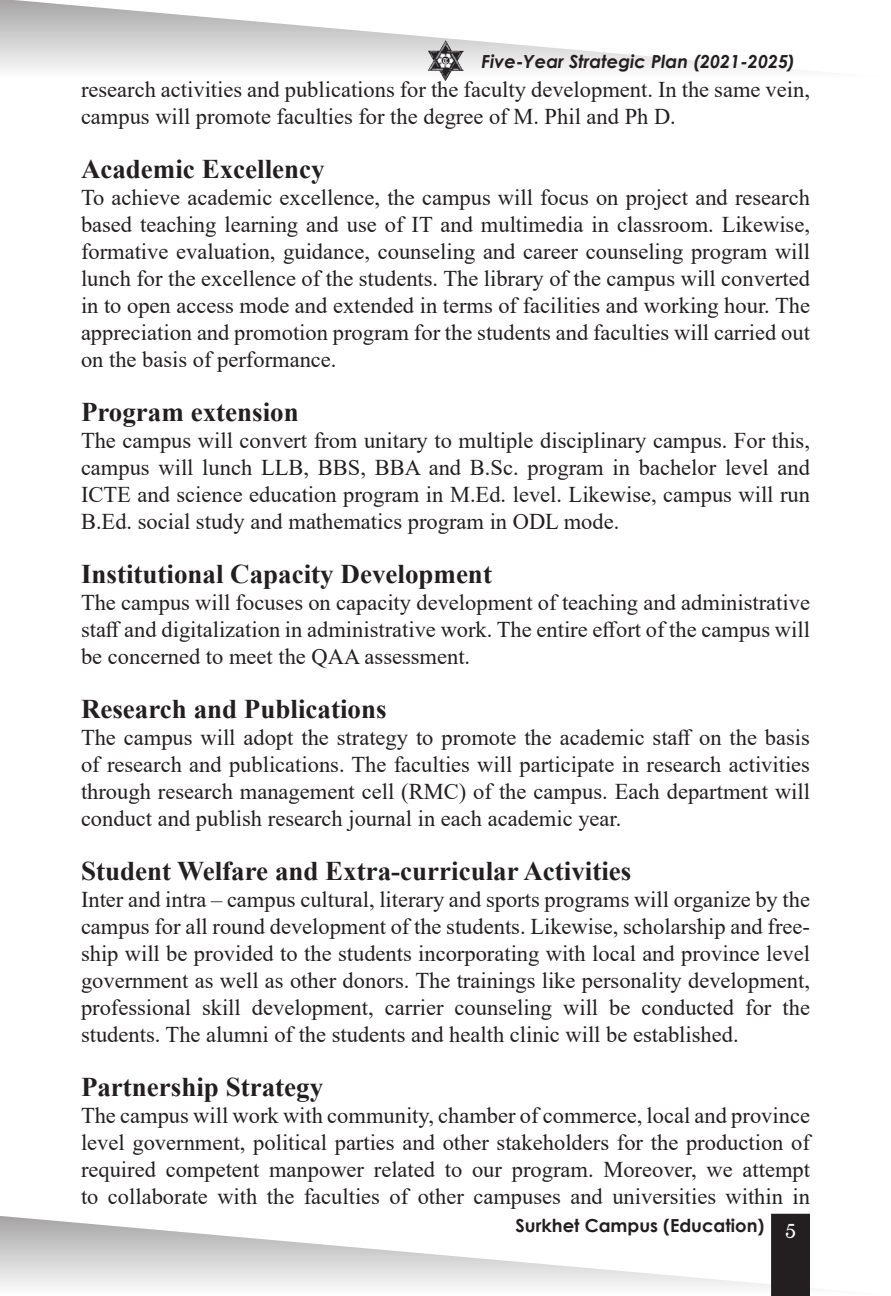
<style>
.page{position:relative;width:891px;height:1296px;background:#fff}
.page>*{position:absolute;margin:0;border:0;box-sizing:border-box;transform-origin:0 0}
.t1{font:700 27px "Times New Roman";color:#231f20}
.t2{font:22.5px/27px "Times New Roman";color:#231f20;text-align:justify}
.t3{font:20.25px "Aver";color:#fff}
.t4{font:italic 700 18px "Century Gothic";color:#231f20}
.t5{font:700 18px "Century Gothic";color:#231f20}
</style>
<div class="page">
<svg style="left:0;top:0;width:793px;height:72px"></svg>
<svg style="left:0;top:1216px;width:771px;height:71px"></svg>
<div style="left:771px;top:1214px;width:39px;height:82px;background:#231f20"></div>
<img style="left:428px;top:41px;width:35px;height:40px">
<p class="t4" style="left:482px;top:47px;width:315px">Five-Year Strategic Plan (2021-2025)</p>
<p class="t2" style="left:81px;top:75px;width:730px">research activities and publications for the faculty development. In the same vein, campus will promote faculties for the degree of M. Phil and Ph D.</p>
<p class="t1" style="left:81px;top:149px;width:245px">Academic Excellency</p>
<p class="t2" style="left:81px;top:183px;width:731px">To achieve academic excellence, the campus will focus on project and research based teaching learning and use of IT and multimedia in classroom. Likewise, formative evaluation, guidance, counseling and career counseling program will lunch for the excellence of the students. The library of the campus will converted in to open access mode and extended in terms of facilities and working hour. The appreciation and promotion program for the students and faculties will carried out on the basis of performance.</p>
<p class="t1" style="left:81px;top:392px;width:219px">Program extension</p>
<p class="t2" style="left:81px;top:426px;width:731px">The campus will convert from unitary to multiple disciplinary campus. For this, campus will lunch LLB, BBS, BBA and B.Sc. program in bachelor level and ICTE and science education program in M.Ed. level. Likewise, campus will run B.Ed. social study and mathematics program in ODL mode.</p>
<p class="t1" style="left:81px;top:554px;width:412px">Institutional Capacity Development</p>
<p class="t2" style="left:81px;top:588px;width:731px">The campus will focuses on capacity development of teaching and administrative staff and digitalization in administrative work. The entire effort of the campus will be concerned to meet the QAA assessment.</p>
<p class="t1" style="left:81px;top:689px;width:307px">Research and Publications</p>
<p class="t2" style="left:81px;top:723px;width:731px">The campus will adopt the strategy to promote the academic staff on the basis of research and publications. The faculties will participate in research activities through research management cell (RMC) of the campus. Each department will conduct and publish research journal in each academic year.</p>
<p class="t1" style="left:81px;top:851px;width:552px">Student Welfare and Extra-curricular Activities</p>
<p class="t2" style="left:81px;top:885px;width:731px">Inter and intra – campus cultural, literary and sports programs will organize by the campus for all round development of the students. Likewise, scholarship and free&shy;ship will be provided to the students incorporating with local and province level government as well as other donors. The trainings like personality development, professional skill development, carrier counseling will be conducted for the students. The alumni of the students and health clinic will be established.</p>
<p class="t1" style="left:81px;top:1067px;width:244px">Partnership Strategy</p>
<p class="t2" style="left:81px;top:1101px;width:731px">The campus will work with community, chamber of commerce, local and province level government, political parties and other stakeholders for the production of required competent manpower related to our program. Moreover, we attempt to collaborate with the faculties of other campuses and universities within in</p>
<p class="t5" style="left:516px;top:1212px;width:250px">Surkhet Campus (Education)</p>
<p class="t3" style="left:785px;top:1217px;width:13px">5</p>
</div>
